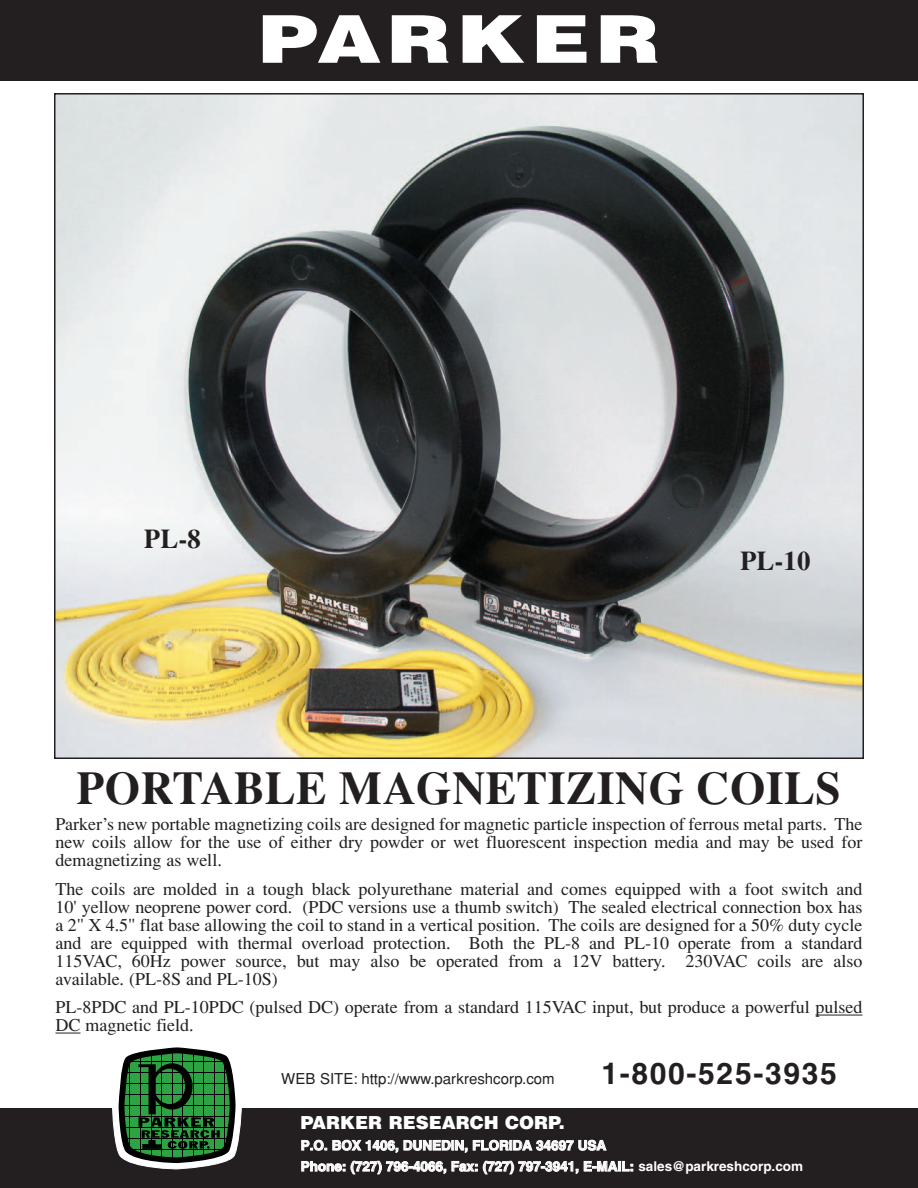
<style>
.page{position:relative;width:918px;height:1188px;background:#fff}
.page>*{position:absolute;margin:0;border:0;box-sizing:border-box;transform-origin:0 0}
.t1{font:900 66px "Helvetica";letter-spacing:.065em;color:#fff;scale:1.25 1}
.t2{font:700 46.5px "Times";color:#231f20}
.t3{font:700 30px "Helvetica";letter-spacing:.055em;color:#231f20}
.t4{font:700 27px "Times";color:#231f20}
.t5{font:18px/18px "Times";color:#231f20;text-align:justify}
.t6{font:900 18px "Helvetica";color:#fff}
.t7{font:15px "Helvetica";color:#231f20}
.t8{font:700 13.5px/21px "Helvetica";color:#fff}
</style>
<div class="page">
<img style="left:57px;top:96px;width:804px;height:660px">
<div style="left:0;top:1108px;width:918px;height:80px;background:#231f20"></div>
<div style="left:0;top:0;width:918px;height:81px;background:#231f20"></div>
<svg style="left:112px;top:1047px;width:130px;height:122px;background:#42714b"></svg>
<hr style="left:816px;top:1015px;width:46px;height:1px;background:#231f20">
<svg style="left:56px;top:1033px;width:25px;height:1px"></svg>
<h1 class="t1" style="left:258px;top:14px;width:323px">PARKER</h1>
<h3 class="t4" style="left:144px;top:530px;width:58px">PL-8</h3>
<h3 class="t4" style="left:740px;top:553px;width:72px">PL-10</h3>
<h2 class="t2" style="left:76px;top:773px;width:766px">PORTABLE MAGNETIZING COILS</h2>
<p class="t5" style="left:56px;top:817px;width:809px">Parker’s new portable magnetizing coils are designed for magnetic particle inspection of ferrous metal parts. The new coils allow for the use of either dry powder or wet fluorescent inspection media and may be used for demagnetizing as well.</p>
<p class="t5" style="left:56px;top:881px;width:808px">The coils are molded in a tough black polyurethane material and comes equipped with a foot switch and 10' yellow neoprene power cord. (PDC versions use a thumb switch) The sealed electrical connection box has a 2" X 4.5" flat base allowing the coil to stand in a vertical position. The coils are designed for a 50% duty cycle and are equipped with thermal overload protection. Both the PL-8 and PL-10 operate from a standard 115VAC, 60Hz power source, but may also be operated from a 12V battery. 230VAC coils are also available. (PL-8S and PL-10S)</p>
<p class="t5" style="left:56px;top:1000px;width:808px">PL-8PDC and PL-10PDC (pulsed DC) operate from a standard 115VAC input, but produce a powerful pulsed<br>DC magnetic field.</p>
<p class="t7" style="left:281px;top:1073px;width:275px">WEB SITE: http://www.parkreshcorp.com</p>
<h3 class="t3" style="left:602px;top:1061px;width:237px">1-800-525-3935</h3>
<p class="t6" style="left:301px;top:1116px;width:266px">PARKER RESEARCH CORP.</p>
<p class="t8" style="left:301px;top:1136px;width:504px">P.O. BOX 1406, DUNEDIN, FLORIDA 34697 USA<br>Phone: (727) 796-4066, Fax: (727) 797-3941, E-MAIL: sales@parkreshcorp.com</p>
</div>
